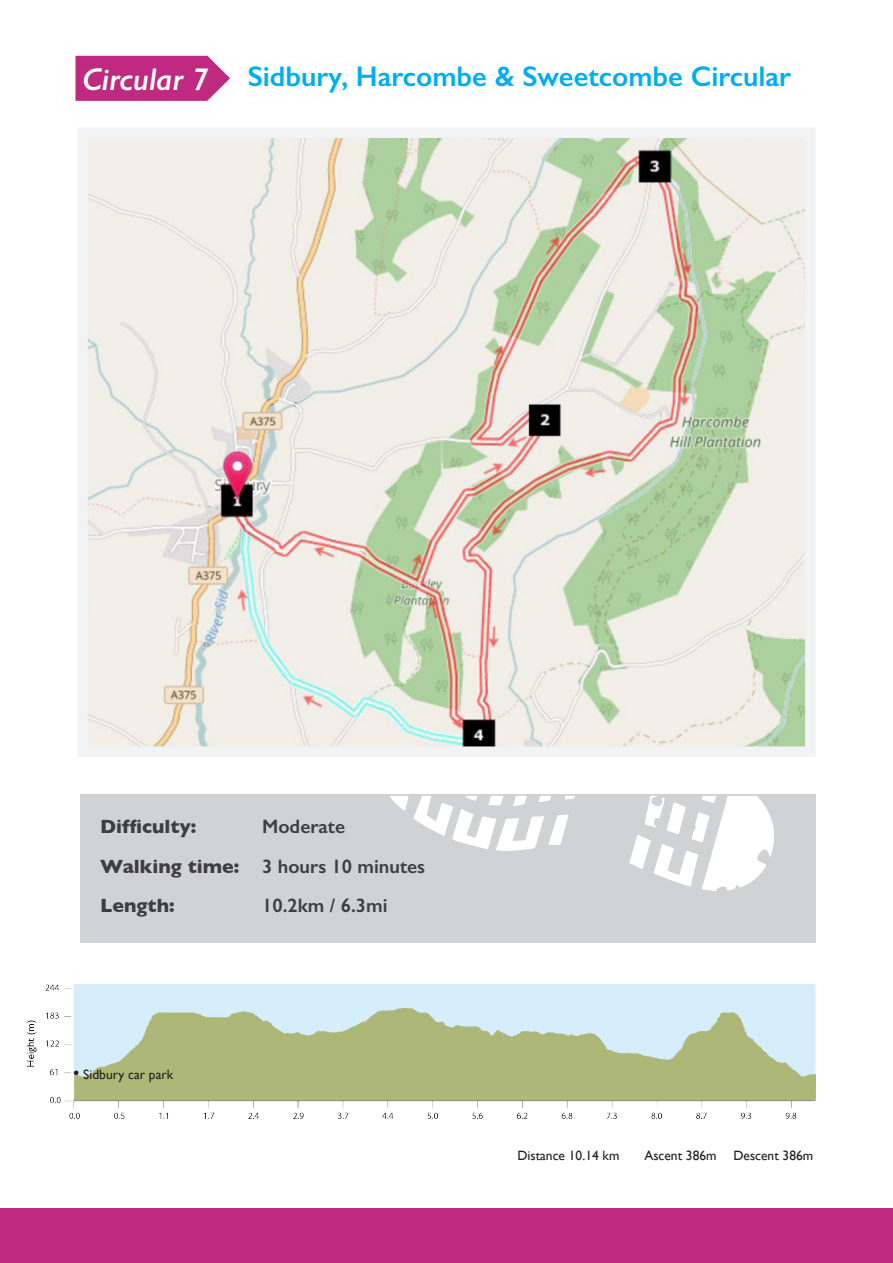
<style>
.page{position:relative;width:893px;height:1263px;background:#fff}
.page>*{position:absolute;margin:0;border:0;box-sizing:border-box;transform-origin:0 0}
.t1{font:italic 600 31.5px "Gill Sans";color:#fff}
.t2{font:600 28.5px "Gill Sans";color:#00aeef}
.t3{font:600 19.5px "Gill Sans";color:#3e3e3f}
.t4{font:700 19.5px "Gill Sans";color:#3e3e3f}
.t5{font:13.5px "Gill Sans";color:#231f20}
.s1{font-weight:700}
.s2{font-size:18px}
</style>
<div class="page">
<svg style="left:75px;top:56px;width:155px;height:45px;background:#c43989"></svg>
<img style="left:88px;top:139px;width:717px;height:607px">
<div style="left:77px;top:128px;width:739px;height:629px;border:10px solid #f2f3f4"></div>
<div style="left:80px;top:794px;width:736px;height:149px;background:#d1d2d4"></div>
<img style="left:26px;top:984px;width:790px;height:135px">
<svg style="left:390px;top:796px;width:185px;height:55px"></svg>
<svg style="left:629px;top:796px;width:145px;height:95px"></svg>
<div style="left:0;top:1209px;width:893px;height:54px;background:#bf2980"></div>
<p class="t1" style="left:83px;top:60px;width:128px">Circular 7</p>
<p class="t2" style="left:248px;top:59px;width:545px">Sidbury, Harcombe &amp; Sweetcombe Circular</p>
<p class="t4" style="left:100px;top:811px;width:98px">Difficulty:</p>
<p class="t3" style="left:262px;top:815px;width:85px">Moderate</p>
<p class="t3" style="left:100px;top:854px;width:326px"><span class="s1">Walking time:</span> 3 hours 10 minutes</p>
<p class="t4" style="left:100px;top:890px;width:76px">Length:</p>
<p class="t3" style="left:262px;top:894px;width:127px">10.2km / 6.3mi</p>
<p class="t5" style="left:73px;top:1066px;width:102px"><span class="s2">•</span> Sidbury car park</p>
<p class="t5" style="left:517px;top:1147px;width:104px">Distance 10.14 km</p>
<p class="t5" style="left:644px;top:1147px;width:170px">Ascent 386m Descent 386m</p>
</div>
